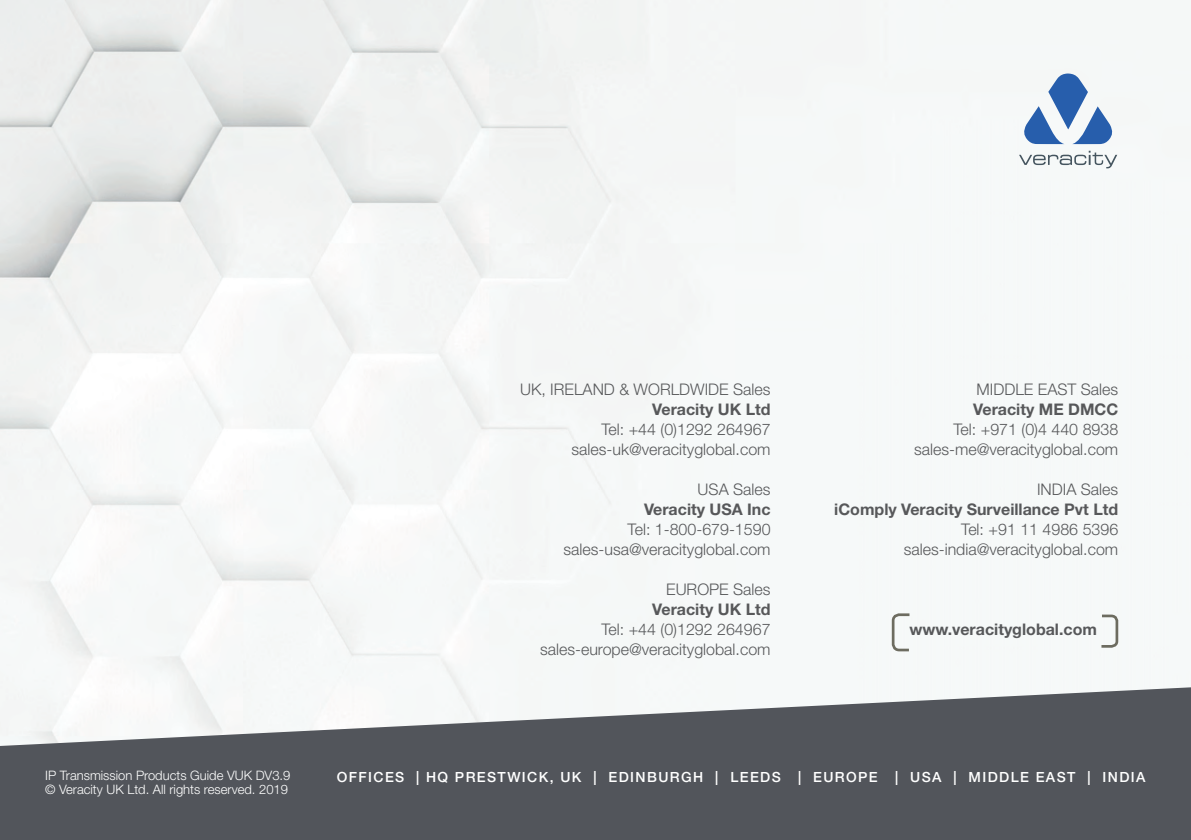
<style>
.page{position:relative;width:1191px;height:840px;background:#fff}
.page>*{position:absolute;margin:0;border:0;box-sizing:border-box;transform-origin:0 0}
.t1{font:300 16px/20px "Helvetica Neue LT Std";color:#57585a;text-align:right}
.t2{font:700 16px "Helvetica Neue LT Std";color:#57585a}
.t3{font:500 14px "Helvetica Neue LT Std";letter-spacing:.1em;color:#fff}
.t4{font:300 13px "Helvetica Neue LT Std";color:#fff}
</style>
<div class="page">
<svg style="left:890px;top:611px;width:22px;height:41px"></svg>
<svg style="left:1098px;top:613px;width:21px;height:35px"></svg>
<svg style="left:0;top:687px;width:1191px;height:152px;fill:#52555b"></svg>
<svg style="left:1019px;top:151px;width:98px;height:17px"></svg>
<svg style="left:1023px;top:73px;width:90px;height:71px"></svg>
<p class="t1" style="left:520px;top:378px;width:252px">UK, IRELAND &amp; WORLDWIDE Sales</p>
<p class="t2" style="left:652px;top:399px;width:120px">Veracity UK Ltd</p>
<p class="t1" style="left:571px;top:418px;width:200px">Tel: +44 (0)1292 264967 sales-uk@veracityglobal.com</p>
<p class="t1" style="left:697px;top:478px;width:74px">USA Sales</p>
<p class="t2" style="left:644px;top:499px;width:128px">Veracity USA Inc</p>
<p class="t1" style="left:563px;top:518px;width:208px">Tel: 1-800-679-1590 sales-usa@veracityglobal.com</p>
<p class="t1" style="left:666px;top:578px;width:106px">EUROPE Sales</p>
<p class="t2" style="left:652px;top:599px;width:120px">Veracity UK Ltd</p>
<p class="t1" style="left:540px;top:618px;width:232px">Tel: +44 (0)1292 264967 sales-europe@veracityglobal.com</p>
<p class="t1" style="left:976px;top:378px;width:143px">MIDDLE EAST Sales</p>
<p class="t2" style="left:973px;top:399px;width:146px">Veracity ME DMCC</p>
<p class="t1" style="left:914px;top:418px;width:205px">Tel: +971 (0)4 440 8938 sales-me@veracityglobal.com</p>
<p class="t1" style="left:1037px;top:478px;width:83px">INDIA Sales</p>
<p class="t2" style="left:834px;top:499px;width:285px">iComply Veracity Surveillance Pvt Ltd</p>
<p class="t1" style="left:904px;top:518px;width:216px">Tel: +91 11 4986 5396 sales-india@veracityglobal.com</p>
<p class="t2" style="left:909px;top:619px;width:189px">www.veracityglobal.com</p>
<p class="t4" style="left:45px;top:766px;width:247px">IP Transmission Products Guide VUK DV3.9</p>
<p class="t3" style="left:337px;top:768px;width:810px">OFFICES | HQ PRESTWICK, UK | EDINBURGH | LEEDS | EUROPE | USA | MIDDLE EAST | INDIA</p>
<p class="t4" style="left:45px;top:780px;width:244px">© Veracity UK Ltd. All rights reserved. 2019</p>
</div>
